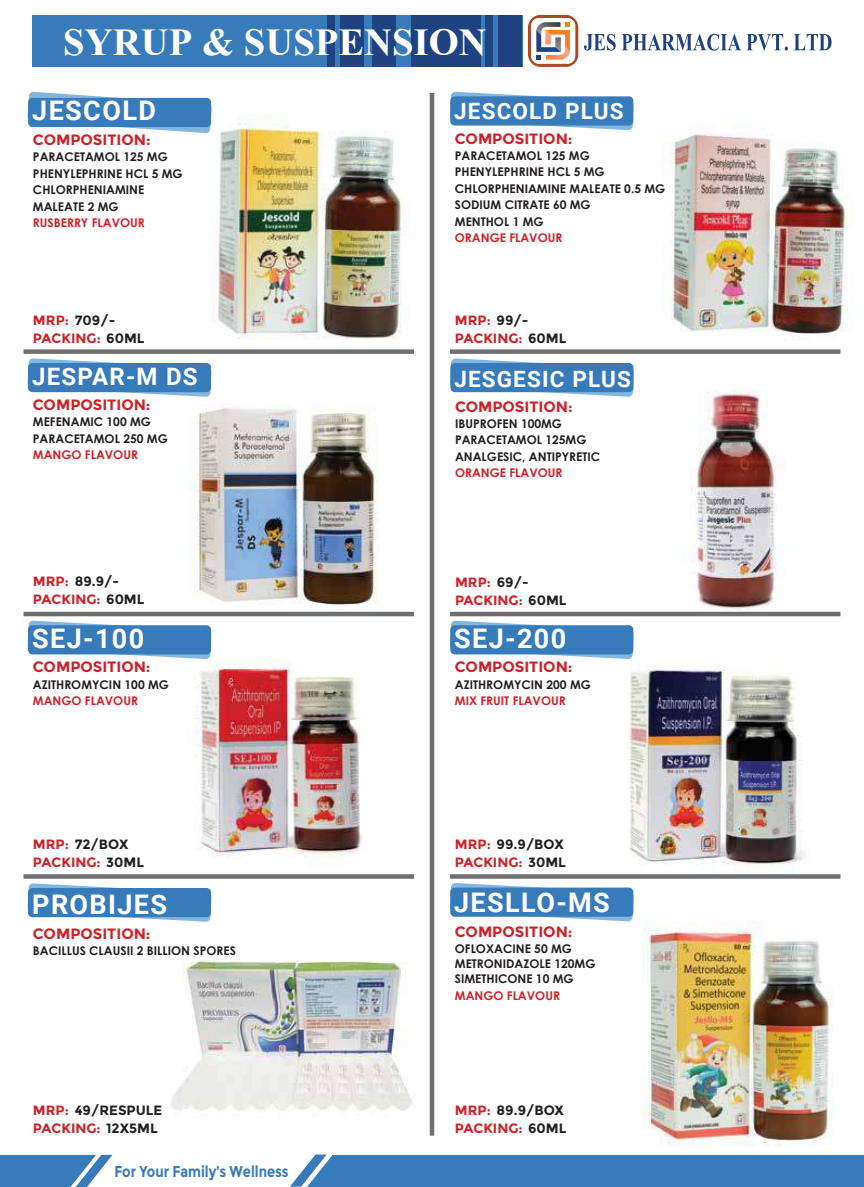
<style>
.page{position:relative;width:864px;height:1187px;background:#fff}
.page>*{position:absolute;margin:0;border:0;box-sizing:border-box;transform-origin:0 0}
.t1{font:700 48px "Aparajita";color:#fff}
.t2{font:700 27px "Roboto";letter-spacing:.05em;color:#fff}
.t3{font:700 24px "Roboto";letter-spacing:.05em;color:#fff}
.t4{font:700 22.5px "Roboto";letter-spacing:.05em;color:#fff}
.t5{font:700 15.75px "Montserrat";color:#387bbb;scale:.83 1}
.t6{font:700 15px "Montserrat";color:#d22027}
.t7{font:700 13.5px "Montserrat";color:#d22027}
.t8{font:700 13.5px "Montserrat";color:#231f20}
.t9{font:700 12px/16.5px "Century Gothic";color:#231f20}
.t10{font:700 12px "Century Gothic";color:#d32027}
.s1{color:#d22027}
.s2{color:#231f20}
</style>
<div class="page">
<img style="left:171px;top:921px;width:242px;height:190px">
<svg style="left:27px;top:883px;width:184px;height:38px"></svg>
<div style="left:28px;top:887px;width:183px;height:30px;background:#387bbb;border-radius:4px"></div>
<img style="left:612px;top:373px;width:229px;height:244px">
<svg style="left:451px;top:358px;width:182px;height:39px"></svg>
<div style="left:450px;top:363px;width:183px;height:29px;background:#387bbb;border-radius:4px"></div>
<svg style="left:0;top:1154px;width:112px;height:32px;background:#5a92c6"></svg>
<div style="left:290px;top:1154px;width:573px;height:32px;background:#387bbb"></div>
<div style="left:526px;top:13px;width:53px;height:55px;border:3px solid #fff;border-radius:12px"></div>
<svg style="left:528px;top:15px;width:50px;height:52px"></svg>
<div style="left:530px;top:18px;width:45px;height:46px;background:#fff;border-radius:8px"></div>
<svg style="left:533px;top:19px;width:39px;height:43px"></svg>
<svg style="left:584px;top:34px;width:247px;height:17px"></svg>
<div style="left:32px;top:15px;width:490px;height:52px;background:#387bbb"></div>
<div style="left:372px;top:15px;width:24px;height:52px;background:#1f4281"></div>
<div style="left:411px;top:15px;width:70px;height:52px;background:#1f4281"></div>
<div style="left:484px;top:15px;width:8px;height:52px;background:#1f4281"></div>
<div style="left:498px;top:15px;width:24px;height:52px;background:#1f4281"></div>
<div style="left:326px;top:15px;width:8px;height:52px;background:#1f4281"></div>
<div style="left:340px;top:15px;width:24px;height:52px;background:#1f4281"></div>
<img style="left:663px;top:133px;width:189px;height:202px">
<svg style="left:449px;top:92px;width:184px;height:38px"></svg>
<div style="left:450px;top:96px;width:183px;height:29px;background:#387bbb;border-radius:4px"></div>
<img style="left:205px;top:114px;width:201px;height:226px">
<svg style="left:27px;top:92px;width:185px;height:41px"></svg>
<div style="left:28px;top:98px;width:183px;height:29px;background:#387bbb;border-radius:4px"></div>
<img style="left:171px;top:405px;width:240px;height:212px">
<svg style="left:27px;top:358px;width:184px;height:39px"></svg>
<div style="left:28px;top:363px;width:183px;height:29px;background:#387bbb;border-radius:4px"></div>
<img style="left:195px;top:659px;width:167px;height:204px">
<svg style="left:27px;top:620px;width:184px;height:39px"></svg>
<div style="left:28px;top:625px;width:183px;height:29px;background:#387bbb;border-radius:4px"></div>
<img style="left:595px;top:648px;width:236px;height:231px">
<svg style="left:449px;top:620px;width:184px;height:39px"></svg>
<div style="left:450px;top:625px;width:183px;height:29px;background:#387bbb;border-radius:4px"></div>
<img style="left:625px;top:921px;width:208px;height:226px">
<svg style="left:449px;top:883px;width:184px;height:38px"></svg>
<div style="left:450px;top:887px;width:183px;height:29px;background:#387bbb;border-radius:4px"></div>
<div style="left:429px;top:93px;width:5px;height:1042px;background:#6e6f71"></div>
<div style="left:450px;top:349px;width:390px;height:5px;background:#6e6f71"></div>
<div style="left:24px;top:349px;width:390px;height:5px;background:#6e6f71"></div>
<div style="left:450px;top:611px;width:390px;height:5px;background:#6e6f71"></div>
<div style="left:24px;top:611px;width:390px;height:5px;background:#6e6f71"></div>
<svg style="left:450px;top:874px;width:390px;height:4px;background:#757678"></svg>
<svg style="left:24px;top:874px;width:390px;height:4px;background:#757678"></svg>
<h1 class="t1" style="left:63px;top:12px;width:425px">SYRUP &amp; SUSPENSION</h1>
<h2 class="t2" style="left:32px;top:92px;width:125px">JESCOLD</h2>
<p class="t6" style="left:33px;top:131px;width:119px">COMPOSITION:</p>
<h3 class="t4" style="left:454px;top:95px;width:171px">JESCOLD PLUS</h3>
<p class="t6" style="left:454px;top:129px;width:119px">COMPOSITION:</p>
<p class="t9" style="left:33px;top:148px;width:151px">PARACETAMOL 125 MG<br>PHENYLEPHRINE HCL 5 MG<br>CHLORPHENIAMINE<br>MALEATE 2 MG</p>
<p class="t10" style="left:33px;top:214px;width:113px">RUSBERRY FLAVOUR</p>
<p class="t9" style="left:454px;top:147px;width:212px">PARACETAMOL 125 MG<br>PHENYLEPHRINE HCL 5 MG<br>CHLORPHENIAMINE MALEATE 0.5 MG<br>SODIUM CITRATE 60 MG<br>MENTHOL 1 MG</p>
<p class="t10" style="left:454px;top:229px;width:109px">ORANGE FLAVOUR</p>
<p class="t8" style="left:33px;top:312px;width:84px"><span class="s1">MRP:</span> 709/-</p>
<p class="t7" style="left:454px;top:312px;width:75px">MRP: <span class="s2">99/-</span></p>
<p class="t7" style="left:33px;top:330px;width:113px">PACKING: <span class="s2">60ML</span></p>
<p class="t7" style="left:454px;top:330px;width:113px">PACKING: <span class="s2">60ML</span></p>
<h3 class="t3" style="left:32px;top:360px;width:167px">JESPAR-M DS</h3>
<p class="t6" style="left:33px;top:396px;width:119px">COMPOSITION:</p>
<h3 class="t4" style="left:454px;top:363px;width:178px">JESGESIC PLUS</h3>
<p class="t6" style="left:455px;top:397px;width:119px">COMPOSITION:</p>
<p class="t9" style="left:33px;top:413px;width:136px">MEFENAMIC 100 MG<br>PARACETAMOL 250 MG</p>
<p class="t10" style="left:33px;top:445px;width:107px">MANGO FLAVOUR</p>
<p class="t9" style="left:455px;top:415px;width:147px">IBUPROFEN 100MG<br>PARACETAMOL 125MG<br>ANALGESIC, ANTIPYRETIC</p>
<p class="t10" style="left:455px;top:464px;width:109px">ORANGE FLAVOUR</p>
<p class="t8" style="left:33px;top:573px;width:88px"><span class="s1">MRP:</span> 89.9/-</p>
<p class="t7" style="left:455px;top:574px;width:75px">MRP: <span class="s2">69/-</span></p>
<p class="t7" style="left:33px;top:591px;width:113px">PACKING: <span class="s2">60ML</span></p>
<p class="t7" style="left:455px;top:592px;width:113px">PACKING: <span class="s2">60ML</span></p>
<h2 class="t2" style="left:32px;top:619px;width:114px">SEJ-100</h2>
<p class="t6" style="left:33px;top:658px;width:119px">COMPOSITION:</p>
<h2 class="t2" style="left:454px;top:619px;width:114px">SEJ-200</h2>
<p class="t6" style="left:454px;top:658px;width:119px">COMPOSITION:</p>
<p class="t9" style="left:33px;top:675px;width:137px">AZITHROMYCIN 100 MG</p>
<p class="t10" style="left:33px;top:691px;width:107px">MANGO FLAVOUR</p>
<p class="t9" style="left:454px;top:675px;width:137px">AZITHROMYCIN 200 MG</p>
<p class="t10" style="left:454px;top:691px;width:112px">MIX FRUIT FLAVOUR</p>
<p class="t8" style="left:33px;top:836px;width:97px"><span class="s1">MRP:</span> 72/BOX</p>
<p class="t8" style="left:454px;top:836px;width:110px"><span class="s1">MRP:</span> 99.9/BOX</p>
<p class="t7" style="left:33px;top:854px;width:113px">PACKING: <span class="s2">30ML</span></p>
<p class="t7" style="left:454px;top:854px;width:113px">PACKING: <span class="s2">30ML</span></p>
<h2 class="t2" style="left:32px;top:885px;width:136px">PROBIJES</h2>
<p class="t6" style="left:33px;top:924px;width:119px">COMPOSITION:</p>
<h2 class="t2" style="left:454px;top:883px;width:157px">JESLLO-MS</h2>
<p class="t6" style="left:454px;top:922px;width:119px">COMPOSITION:</p>
<p class="t9" style="left:33px;top:941px;width:204px">BACILLUS CLAUSII 2 BILLION SPORES</p>
<p class="t9" style="left:454px;top:940px;width:142px;line-height:15px">OFLOXACINE 50 MG<br>METRONIDAZOLE 120MG<br>SIMETHICONE 10 MG</p>
<p class="t10" style="left:454px;top:986px;width:107px">MANGO FLAVOUR</p>
<p class="t8" style="left:33px;top:1102px;width:131px"><span class="s1">MRP:</span> 49/RESPULE</p>
<p class="t8" style="left:454px;top:1102px;width:110px"><span class="s1">MRP:</span> 89.9/BOX</p>
<p class="t7" style="left:33px;top:1120px;width:126px">PACKING: <span class="s2">12X5ML</span></p>
<p class="t7" style="left:454px;top:1120px;width:113px">PACKING: <span class="s2">60ML</span></p>
<h3 class="t5" style="left:114px;top:1161px;width:211px">For Your Family’s Wellness</h3>
</div>
